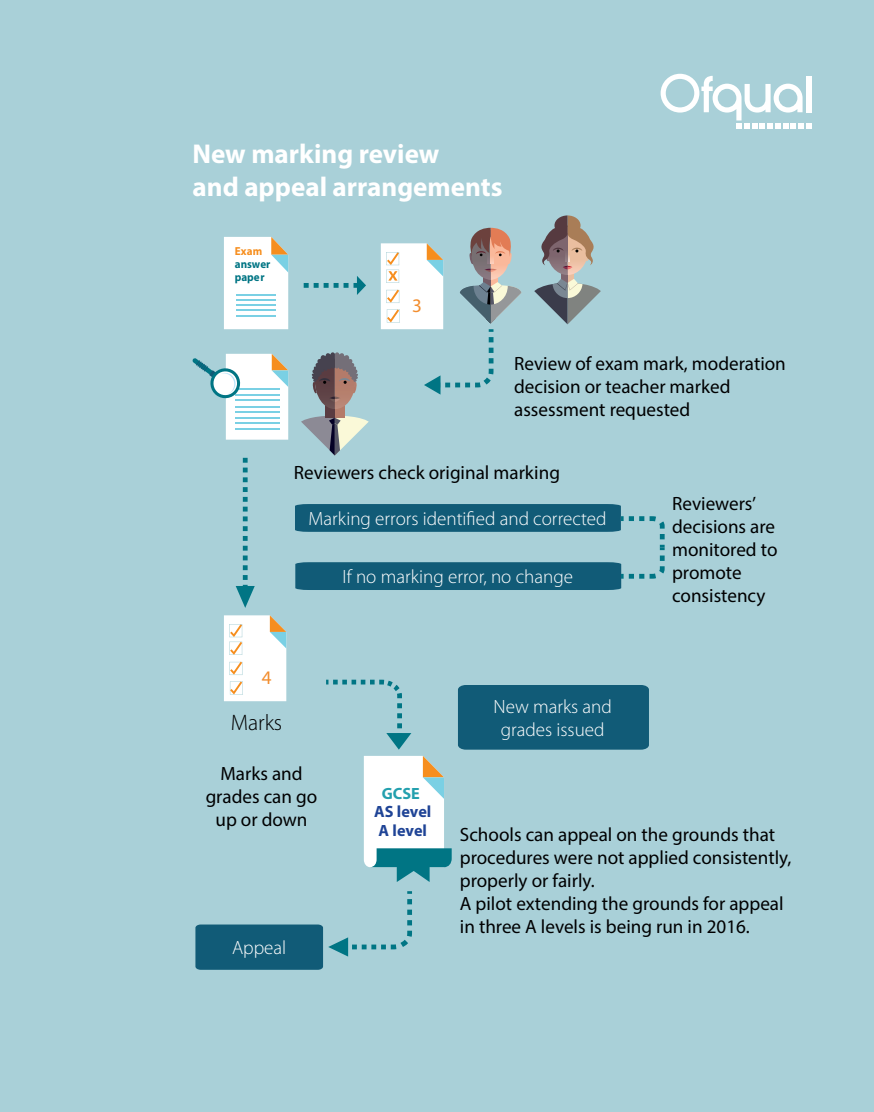
<style>
.page{position:relative;width:874px;height:1112px;background:#fff}
.page>*{position:absolute;margin:0;border:0;box-sizing:border-box;transform-origin:0 0}
.t1{font:700 27.2px/32.8px "Myriad Pro";color:#fff}
.t2{font:300 22.4px "Myriad Pro";color:#000}
.t3{font:19.2px/23px "Myriad Pro";color:#000001}
.t4{font:300 19.2px/23px "Myriad Pro";color:#fff;text-align:center}
.t5{font:19.2px "Myriad Pro";color:#f28d2e}
.t6{font:700 16.4px/18.4px "Myriad Pro";color:#1f4496}
.t7{font:700 16.4px "Myriad Pro";color:#23a0ae}
.t8{font:700 11.6px/12.8px "Myriad Pro";color:#007584;scale:.95 1}
.t9{font:700 11.6px "Myriad Pro";color:#f68e1e;scale:.95 1}
</style>
<div class="page">
<div style="left:0;top:0;width:873px;height:1111px;background:#a9d0d8"></div>
<svg style="left:224px;top:237px;width:64px;height:92px;background:#f6f8f6"></svg>
<hr style="left:236px;top:293px;width:40px;height:2px;background:#7ad0e4">
<hr style="left:236px;top:299px;width:40px;height:1px;background:#7ad0e4">
<hr style="left:236px;top:304px;width:40px;height:2px;background:#7ad0e4">
<hr style="left:236px;top:309px;width:40px;height:2px;background:#7ad0e4">
<hr style="left:236px;top:315px;width:40px;height:1px;background:#7ad0e4">
<svg style="left:303px;top:276px;width:63px;height:19px"></svg>
<svg style="left:192px;top:354px;width:96px;height:85px"></svg>
<div style="left:334px;top:397px;width:10px;height:20px;background:#b47b69"></div>
<div style="left:325px;top:397px;width:9px;height:20px;background:#5a3c41"></div>
<svg style="left:301px;top:415px;width:67px;height:40px"></svg>
<svg style="left:534px;top:215px;width:66px;height:109px"></svg>
<svg style="left:195px;top:756px;width:256px;height:213px"></svg>
<svg style="left:380px;top:228px;width:141px;height:166px"></svg>
<svg style="left:224px;top:615px;width:62px;height:86px;background:#f7f5f1"></svg>
<div style="left:458px;top:685px;width:190px;height:64px;background:#115b77"></div>
<svg style="left:326px;top:679px;width:85px;height:70px"></svg>
<svg style="left:235px;top:457px;width:19px;height:150px"></svg>
<svg style="left:311px;top:352px;width:47px;height:57px"></svg>
<svg style="left:295px;top:504px;width:370px;height:86px"></svg>
<svg style="left:660px;top:74px;width:151px;height:55px"></svg>
<h1 class="t1" style="left:192px;top:137px;width:311px">New marking review<br>and appeal arrangements</h1>
<p class="t9" style="left:235px;top:243px;width:30px">Exam</p>
<p class="t8" style="left:235px;top:257px;width:39px">answer paper</p>
<p class="t5" style="left:412px;top:293px;width:11px">3</p>
<p class="t3" style="left:514px;top:351px;width:273px">Review of exam mark, moderation decision or teacher marked assessment requested</p>
<p class="t3" style="left:294px;top:461px;width:267px">Reviewers check original marking</p>
<p class="t4" style="left:308px;top:507px;width:299px">Marking errors identified and corrected</p>
<p class="t4" style="left:342px;top:565px;width:232px">If no marking error, no change</p>
<p class="t3" style="left:671px;top:491px;width:107px">Reviewers’ decisions are monitored to promote consistency</p>
<p class="t5" style="left:261px;top:665px;width:11px">4</p>
<p class="t2" style="left:231px;top:710px;width:53px">Marks</p>
<p class="t4" style="left:493px;top:695px;width:120px">New marks and grades issued</p>
<p class="t3" style="left:206px;top:761px;width:113px;text-align:center">Marks and grades can go up or down</p>
<p class="t4" style="left:232px;top:936px;width:56px">Appeal</p>
<p class="t7" style="left:381px;top:782px;width:40px">GCSE</p>
<p class="t6" style="left:374px;top:801px;width:58px">AS level<br>A level</p>
<p class="t3" style="left:459px;top:822px;width:333px">Schools can appeal on the grounds that procedures were not applied consistently, properly or fairly.<br>A pilot extending the grounds for appeal in three A levels is being run in 2016.</p>
</div>
